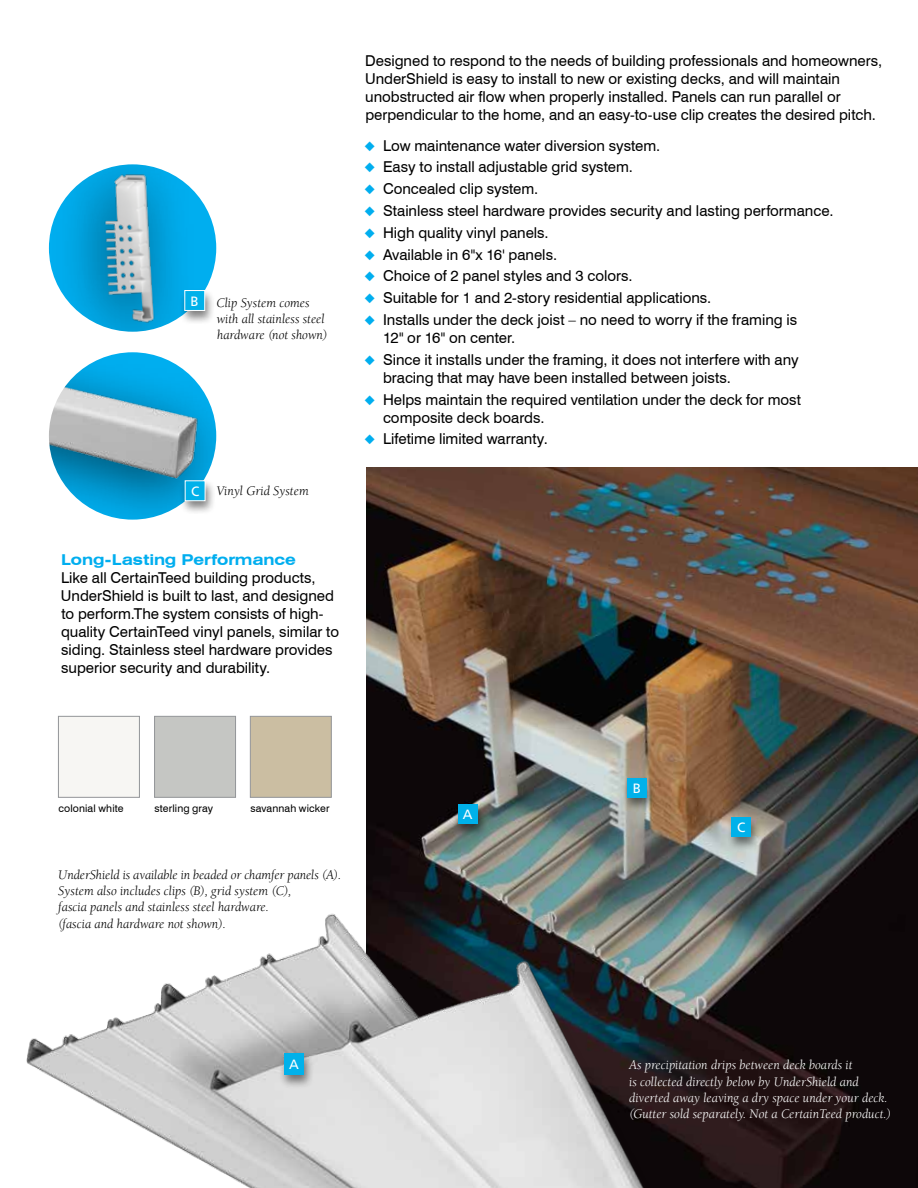
<style>
.page{position:relative;width:918px;height:1188px;background:#fff}
.page>*{position:absolute;margin:0;border:0;box-sizing:border-box;transform-origin:0 0}
.t1{font:15px/18px "Swiss 721 BT";color:#000}
.t2{font:700 expanded 15px "Swiss 721 BT";letter-spacing:-.005em;color:#00aeef}
.t3{font:italic 13.5px/16.2px "Berkeley";color:#000}
.t4{font:italic 13.5px/16.2px "Berkeley";color:#fff}
.t5{font:13.5px "Frutiger";color:#fff}
.t6{font:10.5px "Swiss 721 BT";letter-spacing:.01em;color:#000}
.s1{color:#00aeef}
</style>
<div class="page">
<div style="left:58px;top:716px;width:82px;height:82px;background:#f7f6f3;border:1px solid #939598"></div>
<div style="left:154px;top:716px;width:82px;height:82px;background:#c5c6c3;border:1px solid #939598"></div>
<div style="left:250px;top:716px;width:82px;height:82px;background:#cbbea2;border:1px solid #939598"></div>
<img style="left:366px;top:468px;width:552px;height:720px">
<img style="left:26px;top:894px;width:646px;height:294px">
<div style="left:726px;top:815px;width:36px;height:36px;background:#000;opacity:.5"></div>
<div style="left:731px;top:817px;width:20px;height:20px;background:#00b1ea"></div>
<div style="left:621px;top:776px;width:37px;height:36px;background:#000;opacity:.5"></div>
<div style="left:627px;top:778px;width:20px;height:20px;background:#00b1ea"></div>
<div style="left:452px;top:802px;width:36px;height:36px;background:#000;opacity:.5"></div>
<div style="left:458px;top:804px;width:20px;height:20px;background:#00b1ea"></div>
<div style="left:48px;top:351px;width:169px;height:170px;background:#000;opacity:.54"></div>
<img style="left:48px;top:351px;width:155px;height:152px">
<div style="left:48px;top:163px;width:169px;height:170px;background:#00aeef;border-radius:50%"></div>
<div style="left:49px;top:163px;width:148px;height:170px;background:#000;opacity:.54"></div>
<img style="left:94px;top:168px;width:70px;height:160px">
<div style="left:278px;top:1051px;width:37px;height:38px;background:#000;opacity:.5"></div>
<div style="left:284px;top:1053px;width:20px;height:21px;background:#00b1ea"></div>
<div style="left:179px;top:288px;width:37px;height:37px;background:#000;opacity:.5"></div>
<div style="left:185px;top:291px;width:20px;height:19px;background:#00b1ea"></div>
<div style="left:184px;top:290px;width:21px;height:21px;border:1px solid #fff"></div>
<div style="left:179px;top:478px;width:37px;height:38px;background:#000;opacity:.5"></div>
<div style="left:185px;top:481px;width:20px;height:20px;background:#00b1ea"></div>
<div style="left:185px;top:480px;width:20px;height:21px;border:1px solid #fff"></div>
<p class="t5" style="left:191px;top:293px;width:10px">B</p>
<p class="t3" style="left:216px;top:295px;width:112px">Clip System comes with all stainless steel hardware (not shown)</p>
<p class="t5" style="left:191px;top:483px;width:10px">C</p>
<p class="t3" style="left:217px;top:483px;width:94px">Vinyl Grid System</p>
<p class="t2" style="left:61px;top:551px;width:236px">Long-Lasting Performance</p>
<p class="t1" style="left:61px;top:568px;width:280px">Like all CertainTeed building products, UnderShield is built to last, and designed to perform.The system consists of high&shy;quality CertainTeed vinyl panels, similar to siding. Stainless steel hardware provides superior security and durability.</p>
<p class="t1" style="left:365px;top:52px;width:519px">Designed to respond to the needs of building professionals and homeowners, UnderShield is easy to install to new or existing decks, and will maintain unobstructed air flow when properly installed. Panels can run parallel or perpendicular to the home, and an easy-to-use clip creates the desired pitch.</p>
<p class="t1" style="left:364px;top:136px;width:297px"><span class="s1">◆</span> Low maintenance water diversion system.</p>
<p class="t1" style="left:364px;top:158px;width:270px"><span class="s1">◆</span> Easy to install adjustable grid system.</p>
<p class="t1" style="left:364px;top:180px;width:175px"><span class="s1">◆</span> Concealed clip system.</p>
<p class="t1" style="left:364px;top:202px;width:470px"><span class="s1">◆</span> Stainless steel hardware provides security and lasting performance.</p>
<p class="t1" style="left:364px;top:223px;width:186px"><span class="s1">◆</span> High quality vinyl panels.</p>
<p class="t1" style="left:364px;top:245px;width:194px"><span class="s1">◆</span> Available in 6"x 16' panels.</p>
<p class="t1" style="left:364px;top:267px;width:270px"><span class="s1">◆</span> Choice of 2 panel styles and 3 colors.</p>
<p class="t1" style="left:364px;top:289px;width:348px"><span class="s1">◆</span> Suitable for 1 and 2-story residential applications.</p>
<p class="t1" style="left:383px;top:311px;width:416px;text-indent:-19px"><span class="s1">◆</span> Installs under the deck joist – no need to worry if the framing is<br>12" or 16" on center.</p>
<p class="t1" style="left:383px;top:350px;width:417px;text-indent:-19px"><span class="s1">◆</span> Since it installs under the framing, it does not interfere with any bracing that may have been installed between joists.</p>
<p class="t1" style="left:383px;top:390px;width:419px;text-indent:-19px"><span class="s1">◆</span> Helps maintain the required ventilation under the deck for most composite deck boards.</p>
<p class="t1" style="left:364px;top:430px;width:185px"><span class="s1">◆</span> Lifetime limited warranty.</p>
<p class="t6" style="left:58px;top:802px;width:67px">colonial white</p>
<p class="t6" style="left:155px;top:802px;width:60px">sterling gray</p>
<p class="t6" style="left:250px;top:802px;width:81px">savannah wicker</p>
<p class="t3" style="left:58px;top:867px;width:284px">UnderShield is available in beaded or chamfer panels (A).<br>System also includes clips (B), grid system (C),<br>fascia panels and stainless steel hardware.<br>(fascia and hardware not shown).</p>
<p class="t5" style="left:463px;top:807px;width:11px">A</p>
<p class="t5" style="left:633px;top:780px;width:10px">B</p>
<p class="t5" style="left:737px;top:820px;width:10px">C</p>
<p class="t5" style="left:289px;top:1056px;width:11px">A</p>
<p class="t4" style="left:629px;top:1058px;width:263px">As precipitation drips between deck boards it<br>is collected directly below by UnderShield and diverted away leaving a dry space under your deck. (Gutter sold separately. Not a CertainTeed product.)</p>
</div>
